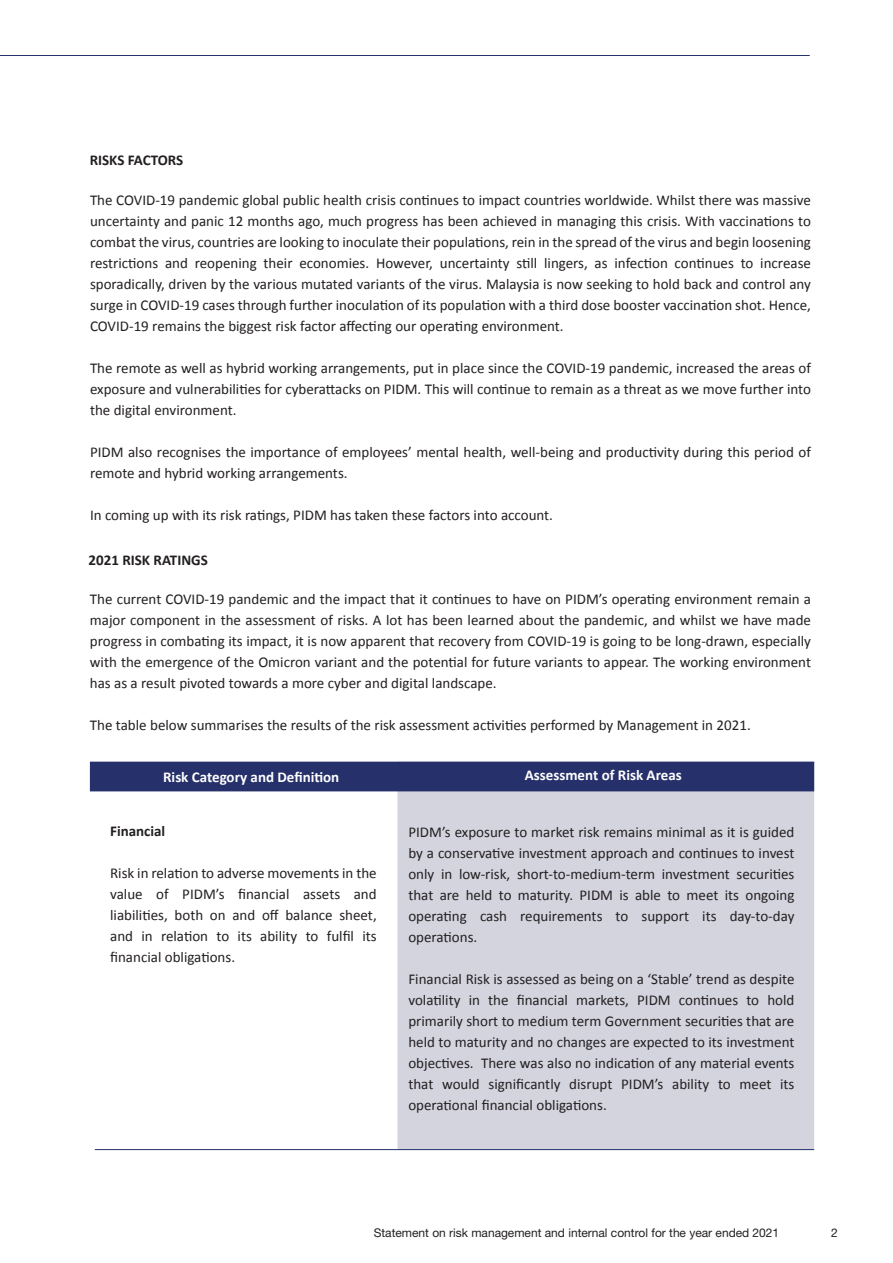
<style>
.page{position:relative;width:893px;height:1263px;background:#fff}
.page>*{position:absolute;margin:0;border:0;box-sizing:border-box;transform-origin:0 0}
.t1{font:15px/21px "Calibri";color:#231f20;text-align:justify}
.t2{font:700 15px "Calibri";color:#fff}
.t3{font:700 15px "Calibri";color:#231f20}
.t4{font:12px "Helvetica Neue LT Std";color:#231f20}
</style>
<div class="page">
<div style="left:397px;top:791px;width:417px;height:358px;background:#d4d4df"></div>
<div style="left:90px;top:762px;width:724px;height:29px;background:#26306b"></div>
<hr style="left:95px;top:1149px;width:719px;height:1px;background:#26306b">
<hr style="left:0;top:55px;width:810px;height:1px;background:#26306b">
<p class="t3" style="left:90px;top:150px;width:95px">RISKS FACTORS</p>
<p class="t1" style="left:90px;top:189px;width:722px">The COVID-19 pandemic global public health crisis continues to impact countries worldwide. Whilst there was massive uncertainty and panic 12 months ago, much progress has been achieved in managing this crisis. With vaccinations to combat the virus, countries are looking to inoculate their populations, rein in the spread of the virus and begin loosening restrictions and reopening their economies. However, uncertainty still lingers, as infection continues to increase sporadically, driven by the various mutated variants of the virus. Malaysia is now seeking to hold back and control any surge in COVID-19 cases through further inoculation of its population with a third dose booster vaccination shot. Hence, COVID-19 remains the biggest risk factor affecting our operating environment.</p>
<p class="t1" style="left:90px;top:357px;width:722px">The remote as well as hybrid working arrangements, put in place since the COVID-19 pandemic, increased the areas of exposure and vulnerabilities for cyberattacks on PIDM. This will continue to remain as a threat as we move further into the digital environment.</p>
<p class="t1" style="left:90px;top:441px;width:722px">PIDM also recognises the importance of employees’ mental health, well-being and productivity during this period of remote and hybrid working arrangements.</p>
<p class="t1" style="left:90px;top:504px;width:465px">In coming up with its risk ratings, PIDM has taken these factors into account.</p>
<p class="t3" style="left:89px;top:550px;width:121px">2021 RISK RATINGS</p>
<p class="t1" style="left:90px;top:588px;width:723px">The current COVID-19 pandemic and the impact that it continues to have on PIDM’s operating environment remain a major component in the assessment of risks. A lot has been learned about the pandemic, and whilst we have made progress in combating its impact, it is now apparent that recovery from COVID-19 is going to be long-drawn, especially with the emergence of the Omicron variant and the potential for future variants to appear. The working environment has as a result pivoted towards a more cyber and digital landscape.</p>
<p class="t1" style="left:90px;top:714px;width:662px">The table below summarises the results of the risk assessment activities performed by Management in 2021.</p>
<p class="t2" style="left:163px;top:767px;width:178px">Risk Category and Definition</p>
<p class="t2" style="left:525px;top:764px;width:158px">Assessment of Risk Areas</p>
<p class="t3" style="left:110px;top:821px;width:57px">Financial</p>
<p class="t1" style="left:110px;top:862px;width:268px">Risk in relation to adverse movements in the value of PIDM’s financial assets and liabilities, both on and off balance sheet, and in relation to its ability to fulfil its financial obligations.</p>
<p class="t1" style="left:408px;top:821px;width:388px">PIDM’s exposure to market risk remains minimal as it is guided by a conservative investment approach and continues to invest only in low-risk, short-to-medium-term investment securities that are held to maturity. PIDM is able to meet its ongoing operating cash requirements to support its day-to-day operations.</p>
<p class="t1" style="left:408px;top:968px;width:388px">Financial Risk is assessed as being on a ‘Stable’ trend as despite volatility in the financial markets, PIDM continues to hold primarily short to medium term Government securities that are held to maturity and no changes are expected to its investment objectives. There was also no indication of any material events that would significantly disrupt PIDM’s ability to meet its operational financial obligations.</p>
<p class="t4" style="left:374px;top:1225px;width:407px">Statement on risk management and internal control for the year ended 2021</p>
<p class="t4" style="left:831px;top:1225px;width:8px">2</p>
</div>
